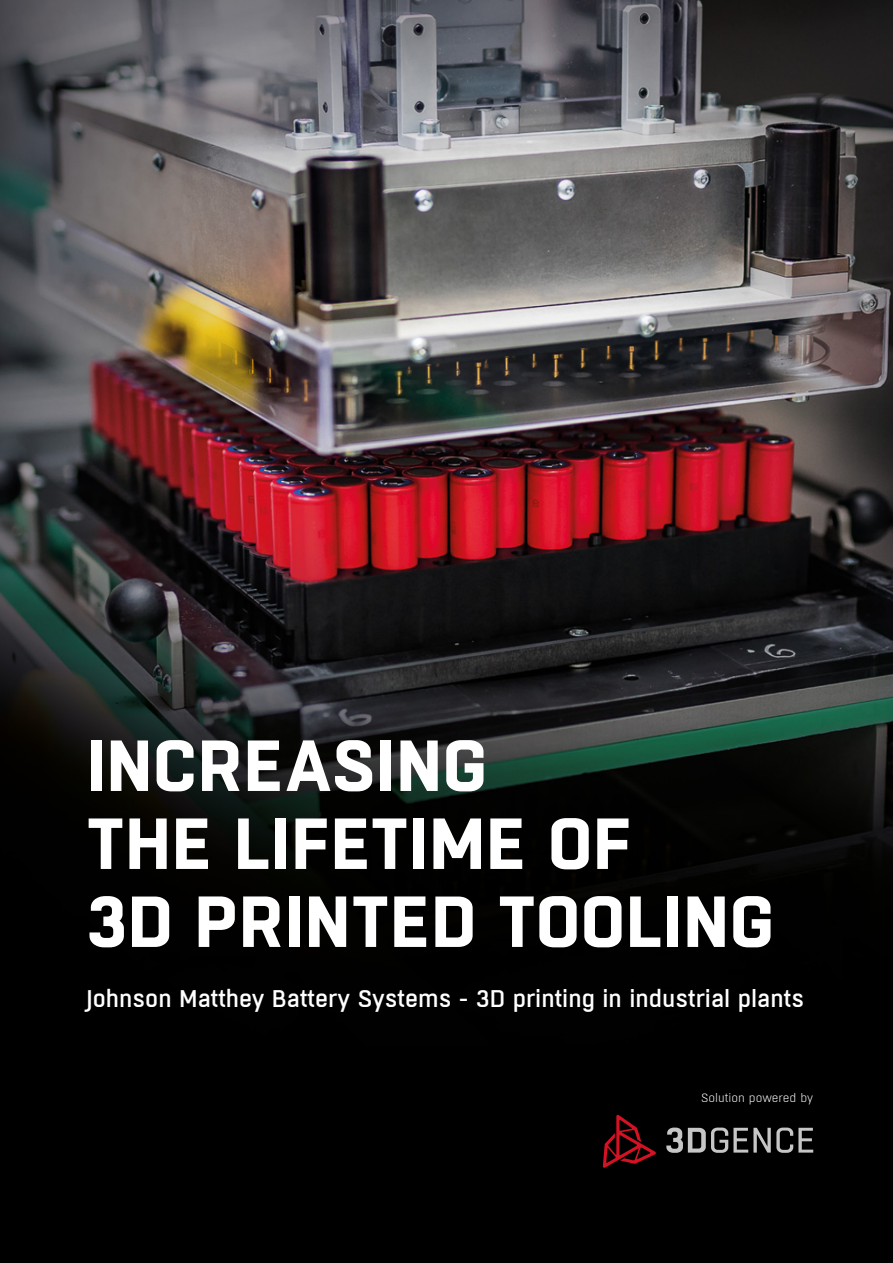
<style>
.page{position:relative;width:893px;height:1263px;background:#fff}
.page>*{position:absolute;margin:0;border:0;box-sizing:border-box;transform-origin:0 0}
.t1{font:700 72px/78px "Boxed";letter-spacing:.01em;color:#fff}
.t2{font:500 24px "Boxed";color:#fff}
.t3{font:300 12px "Boxed";color:#fff}
</style>
<div class="page">
<img style="left:0;top:0;width:893px;height:1263px">
<svg style="left:603px;top:1115px;width:53px;height:53px;background:#390409"></svg>
<svg style="left:666px;top:1127px;width:147px;height:26px;background:#4d4d4d"></svg>
<h1 class="t1" style="left:86px;top:729px;width:689px">INCREASING<br>THE LIFETIME OF<br>3D PRINTED TOOLING</h1>
<p class="t2" style="left:86px;top:983px;width:719px">Johnson Matthey Battery Systems - 3D printing in industrial plants</p>
<p class="t3" style="left:701px;top:1090px;width:114px">Solution powered by</p>
</div>
